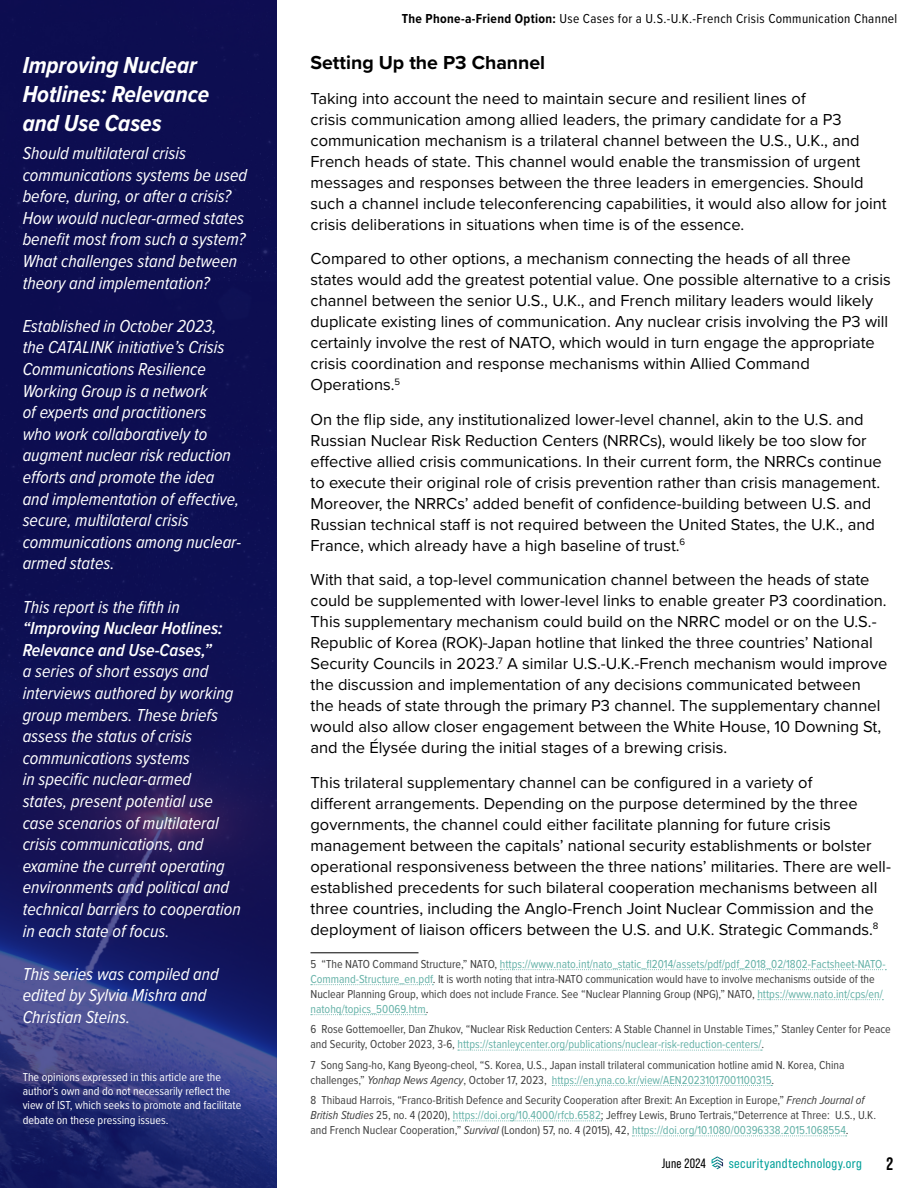
<style>
.page{position:relative;width:918px;height:1188px;background:#fff}
.page>*{position:absolute;margin:0;border:0;box-sizing:border-box;transform-origin:0 0}
.t1{font:italic 700 24px/28.8px "Proxima Nova Cond";color:#fff}
.t2{font:700 19.5px "Proxima Nova";color:#000}
.t3{font:italic 18px/21.6px "Proxima Nova Cond";color:#fff}
.t4{font:italic 600 18px/21.6px "Proxima Nova Cond";color:#fff}
.t5{font:700 18px "Bebas Neue Pro";color:#000}
.t6{font:16.5px/21px "Proxima Nova";color:#000}
.t7{font:13.5px "Proxima Nova Cond";letter-spacing:.025em;color:#000}
.t8{font:13.5px "Bebas Neue Pro Sm E Rg";letter-spacing:.025em;color:#00a099}
.t9{font:13.5px "Bebas Neue Pro";letter-spacing:.025em;color:#000}
.footnotes{font:12px/15px "Proxima Nova Cond";color:#404040}
.t10{font:12px/14.4px "Proxima Nova Cond";color:#fff}
.s1{font-weight:700}
.s2{color:#64b1a7}
.s3{font-style:italic}
</style>
<div class="page">
<svg style="left:712px;top:1156px;width:11px;height:13px"></svg>
<hr style="left:310px;top:953px;width:108px;height:1px;background:#000">
<svg style="left:500px;top:969px;width:386px;height:1px"></svg>
<svg style="left:311px;top:984px;width:122px;height:1px"></svg>
<svg style="left:758px;top:999px;width:125px;height:1px"></svg>
<svg style="left:311px;top:1014px;width:115px;height:1px"></svg>
<svg style="left:458px;top:1050px;width:304px;height:1px"></svg>
<svg style="left:552px;top:1085px;width:220px;height:1px"></svg>
<svg style="left:453px;top:1121px;width:149px;height:1px"></svg>
<svg style="left:632px;top:1136px;width:215px;height:1px"></svg>
<svg style="left:0;top:0;width:277px;height:1188px;background:#15165b"></svg>
<p class="t1" style="left:23px;top:50px;width:188px">Improving Nuclear<br>Hotlines: Relevance and Use Cases</p>
<p class="t3" style="left:23px;top:141px;width:226px">Should multilateral crisis communications systems be used before, during, or after a crisis?<br>How would nuclear-armed states benefit most from such a system?<br>What challenges stand between theory and implementation?</p>
<p class="t3" style="left:23px;top:314px;width:220px">Established in October 2023, the CATALINK initiative’s Crisis<br>Communications Resilience<br>Working Group is a network<br>of experts and practitioners<br>who work collaboratively to augment nuclear risk reduction efforts and promote the idea and implementation of effective, secure, multilateral crisis communications among nuclear&shy;armed states.</p>
<p class="t3" style="left:23px;top:595px;width:159px">This report is the fifth in</p>
<p class="t4" style="left:23px;top:617px;width:201px">“Improving Nuclear Hotlines:<br>Relevance and Use-Cases,”</p>
<p class="t3" style="left:23px;top:660px;width:220px">a series of short essays and interviews authored by working group members. These briefs assess the status of crisis communications systems<br>in specific nuclear-armed<br>states, present potential use case scenarios of multilateral crisis communications, and examine the current operating environments and political and technical barriers to cooperation in each state of focus.</p>
<p class="t3" style="left:23px;top:962px;width:198px">This series was compiled and edited by Sylvia Mishra and<br>Christian Steins.</p>
<p class="t10" style="left:23px;top:1069px;width:220px">The opinions expressed in this article are the author’s own and do not necessarily reflect the view of IST, which seeks to promote and facilitate debate on these pressing issues.</p>
<p class="t7" style="left:402px;top:8px;width:497px"><span class="s1">The Phone-a-Friend Option:</span> Use Cases for a U.S.-U.K.-French Crisis Communication Channel</p>
<p class="t2" style="left:310px;top:48px;width:236px">Setting Up the P3 Channel</p>
<p class="t6" style="left:310px;top:87px;width:578px">Taking into account the need to maintain secure and resilient lines of<br>crisis communication among allied leaders, the primary candidate for a P3 communication mechanism is a trilateral channel between the U.S., U.K., and French heads of state. This channel would enable the transmission of urgent messages and responses between the three leaders in emergencies. Should such a channel include teleconferencing capabilities, it would also allow for joint crisis deliberations in situations when time is of the essence.</p>
<p class="t6" style="left:310px;top:248px;width:582px">Compared to other options, a mechanism connecting the heads of all three states would add the greatest potential value. One possible alternative to a crisis channel between the senior U.S., U.K., and French military leaders would likely duplicate existing lines of communication. Any nuclear crisis involving the P3 will certainly involve the rest of NATO, which would in turn engage the appropriate crisis coordination and response mechanisms within Allied Command Operations.<sup>5</sup></p>
<p class="t6" style="left:310px;top:408px;width:573px">On the flip side, any institutionalized lower-level channel, akin to the U.S. and Russian Nuclear Risk Reduction Centers (NRRCs), would likely be too slow for effective allied crisis communications. In their current form, the NRRCs continue to execute their original role of crisis prevention rather than crisis management.<br>Moreover, the NRRCs’ added benefit of confidence-building between U.S. and Russian technical staff is not required between the United States, the U.K., and France, which already have a high baseline of trust.<sup>6</sup></p>
<p class="t6" style="left:310px;top:569px;width:578px">With that said, a top-level communication channel between the heads of state could be supplemented with lower-level links to enable greater P3 coordination.<br>This supplementary mechanism could build on the NRRC model or on the U.S.- Republic of Korea (ROK)-Japan hotline that linked the three countries’ National Security Councils in 2023.<sup>7</sup> A similar U.S.-U.K.-French mechanism would improve the discussion and implementation of any decisions communicated between the heads of state through the primary P3 channel. The supplementary channel would also allow closer engagement between the White House, 10 Downing St, and the Élysée during the initial stages of a brewing crisis.</p>
<p class="t6" style="left:310px;top:771px;width:582px">This trilateral supplementary channel can be configured in a variety of<br>different arrangements. Depending on the purpose determined by the three governments, the channel could either facilitate planning for future crisis management between the capitals’ national security establishments or bolster operational responsiveness between the three nations’ militaries. There are well&shy;established precedents for such bilateral cooperation mechanisms between all three countries, including the Anglo-French Joint Nuclear Commission and the deployment of liaison officers between the U.S. and U.K. Strategic Commands.<sup>8</sup></p>
<p class="footnotes" style="left:310px;top:956px;width:577px">5 “The NATO Command Structure,” NATO, <span class="s2">https://www.nato.int/nato_static_fl2014/assets/pdf/pdf_2018_02/1802-Factsheet-NATO-Command-Structure_en.pdf</span>. It is worth noting that intra-NATO communication would have to involve mechanisms outside of the Nuclear Planning Group, which does not include France. See “Nuclear Planning Group (NPG),” NATO, <span class="s2">https://www.nato.int/cps/en/ natohq/topics_50069.htm</span>.</p>
<p class="footnotes" style="left:310px;top:1021px;width:582px">6 Rose Gottemoeller, Dan Zhukov, “Nuclear Risk Reduction Centers: A Stable Channel in Unstable Times,” Stanley Center for Peace and Security, October 2023, 3-6, <span class="s2">https://stanleycenter.org/publications/nuclear-risk-reduction-centers/</span>.</p>
<p class="footnotes" style="left:310px;top:1057px;width:536px">7 Song Sang-ho, Kang Byeong-cheol, “S. Korea, U.S., Japan install trilateral communication hotline amid N. Korea, China challenges,” <span class="s3">Yonhap News Agency</span>, October 17, 2023, <span class="s2">https://en.yna.co.kr/view/AEN20231017001100315</span>.</p>
<p class="footnotes" style="left:310px;top:1092px;width:567px">8 Thibaud Harrois, “Franco-British Defence and Security Cooperation after Brexit: An Exception in Europe,” <span class="s3">French Journal of<br>British Studies</span> 25, no. 4 (2020), <span class="s2">https://doi.org/10.4000/rfcb.6582</span>; Jeffrey Lewis, Bruno Tertrais,“Deterrence at Three: U.S., U.K. and French Nuclear Cooperation,” <span class="s3">Survival</span> (London) 57, no. 4 (2015), 42, <span class="s2">https://doi.org/10.1080/00396338.2015.1068554</span>.</p>
<p class="t9" style="left:662px;top:1155px;width:46px">June 2024</p>
<p class="t8" style="left:729px;top:1155px;width:135px">securityandtechnology.org</p>
<p class="t5" style="left:887px;top:1153px;width:8px">2</p>
</div>
